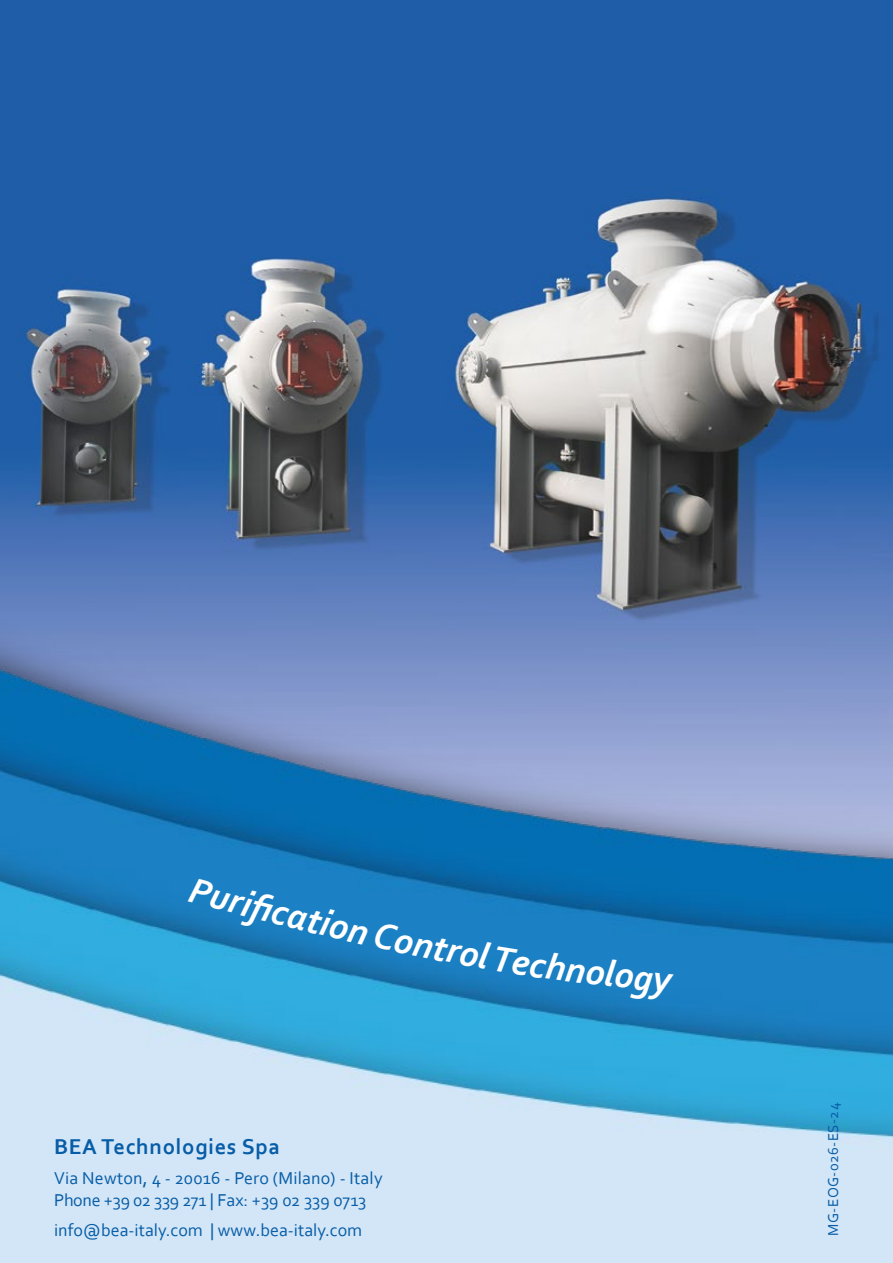
<style>
.page{position:relative;width:893px;height:1263px;background:#fff}
.page>*{position:absolute;margin:0;border:0;box-sizing:border-box;transform-origin:0 0}
.t1{font:italic 700 37.5px "Corbel";color:#fff}
.t2{font:700 22.5px "Corbel";letter-spacing:.03em;color:#075da7}
.t3{font:18px/21.6px "Corbel";color:#075da7}
.t4{font:15px "Corbel";letter-spacing:.03em;color:#075da7}
</style>
<div class="page">
<img style="left:0;top:0;width:893px;height:610px">
<img style="left:0;top:610px;width:893px;height:653px">
<div style="left:188px;top:877px;width:58px;height:38px;background:#1b80c4"></div>
<svg style="left:374px;top:922px;width:231px;height:64px;background:#1a7ec0"></svg>
<h1 class="t1" style="left:248px;top:880px;width:69px;rotate:14deg">ifca</h1>
<h1 class="t1" style="left:313px;top:896px;width:64px;rotate:13deg">tion</h1>
<p class="t2" style="left:54px;top:1133px;width:228px">BEA Technologies Spa</p>
<p class="t3" style="left:54px;top:1167px;width:330px">Via Newton, 4 - 20016 - Pero (Milano) - Italy<br>Phone +39 02 339 271 | Fax: +39 02 339 0713</p>
<p class="t3" style="left:54px;top:1218px;width:310px">info@bea-italy.com | www.bea-italy.com</p>
<h1 class="t1" style="left:607px;top:950px;width:69px;rotate:6deg">logy</h1>
<p class="t4" style="left:824px;top:1236px;width:135px;rotate:-90deg">MG-EOG-026-ES-24</p>
</div>
